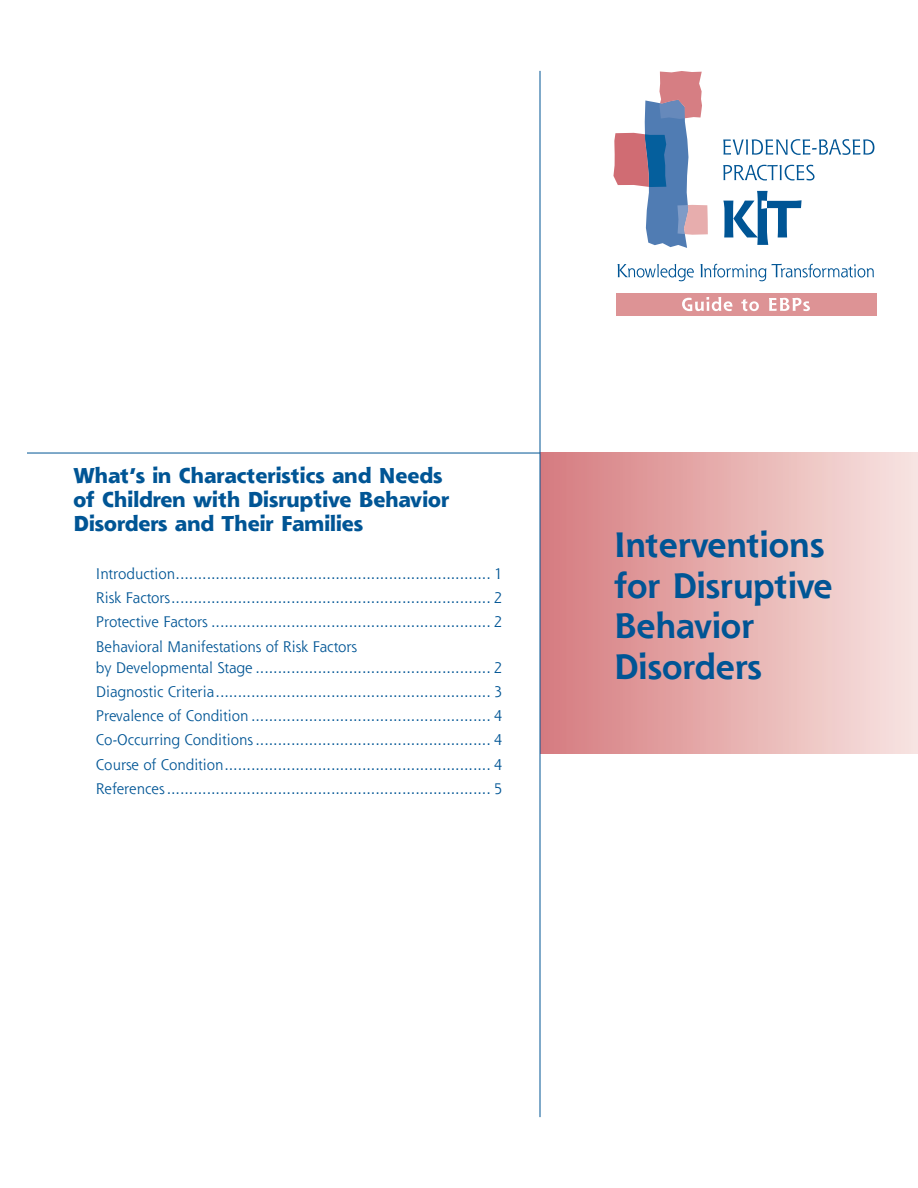
<style>
.page{position:relative;width:918px;height:1188px;background:#fff}
.page>*{position:absolute;margin:0;border:0;box-sizing:border-box;transform-origin:0 0}
.t1{font:700 34.5px/40.5px "Shannon Std";color:#005595}
.t2{font:800 21px/24px "Shannon Std";color:#005595}
._1_Body_Text{font:15px/21px "Shannon Std";color:#005595}
</style>
<div class="page">
<div style="left:540px;top:453px;width:378px;height:301px;background:linear-gradient(to right,#d57b7e,#f8e5e2)"></div>
<hr style="left:540px;top:71px;width:1px;height:1046px;background:#005595">
<hr style="left:27px;top:453px;width:513px;height:1px;background:#005595">
<div style="left:616px;top:293px;width:260px;height:23px;background:#dd9395"></div>
<svg style="left:618px;top:264px;width:76px;height:17px"></svg>
<svg style="left:700px;top:264px;width:174px;height:17px"></svg>
<svg style="left:723px;top:139px;width:151px;height:16px"></svg>
<svg style="left:723px;top:165px;width:92px;height:15px"></svg>
<svg style="left:613px;top:71px;width:95px;height:177px"></svg>
<svg style="left:723px;top:191px;width:79px;height:54px"></svg>
<svg style="left:682px;top:297px;width:50px;height:14px"></svg>
<svg style="left:741px;top:299px;width:18px;height:12px"></svg>
<svg style="left:769px;top:298px;width:41px;height:13px"></svg>
<h2 class="t2" style="left:73px;top:463px;width:377px">What’s in Characteristics and Needs of Children with Disruptive Behavior<br>Disorders and Their Families</h2>
<p class="_1_Body_Text" style="left:96px;top:563px;width:408px">Introduction....................................................................... 1</p>
<p class="_1_Body_Text" style="left:96px;top:587px;width:408px">Risk Factors........................................................................ 2</p>
<p class="_1_Body_Text" style="left:96px;top:611px;width:408px">Protective Factors ............................................................... 2</p>
<p class="_1_Body_Text" style="left:96px;top:636px;width:408px">Behavioral Manifestations of Risk Factors<br>by Developmental Stage ..................................................... 2</p>
<p class="_1_Body_Text" style="left:96px;top:681px;width:408px">Diagnostic Criteria.............................................................. 3</p>
<p class="_1_Body_Text" style="left:96px;top:705px;width:408px">Prevalence of Condition ...................................................... 4</p>
<p class="_1_Body_Text" style="left:96px;top:729px;width:408px">Co-Occurring Conditions ..................................................... 4</p>
<p class="_1_Body_Text" style="left:96px;top:753px;width:408px">Course of Condition............................................................ 4</p>
<p class="_1_Body_Text" style="left:96px;top:778px;width:408px">References......................................................................... 5</p>
<h1 class="t1" style="left:614px;top:524px;width:220px">Interventions for Disruptive<br>Behavior<br>Disorders</h1>
</div>
